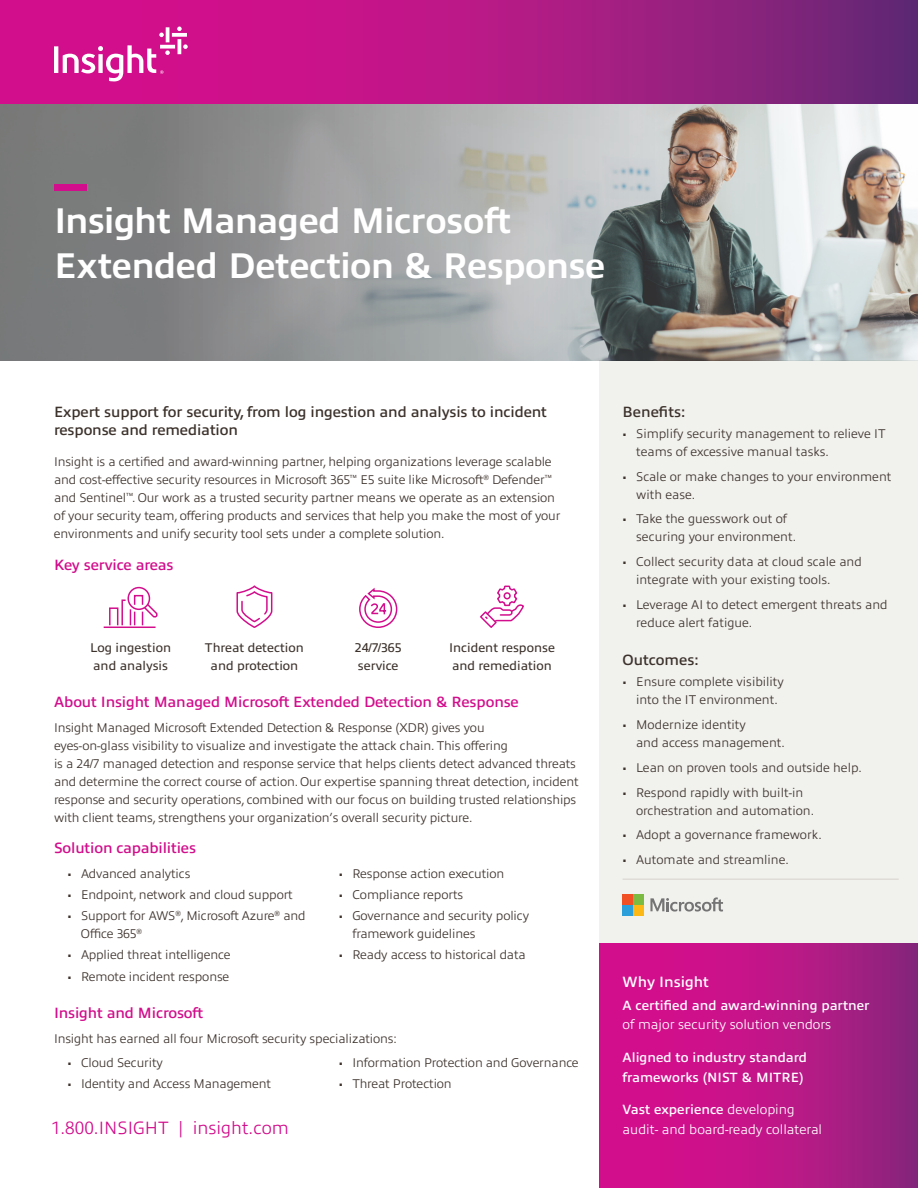
<style>
.page{position:relative;width:918px;height:1188px;background:#fff}
.page>*{position:absolute;margin:0;border:0;box-sizing:border-box;transform-origin:0 0}
.Sidebar_Header{font:700 36px/45px "Allumi Pro";letter-spacing:-.02em;color:#fff}
.Footer_Contact{font:300 18px "Allumi Pro";color:#d20e8c}
.t1{font:600 15px "Allumi Pro";letter-spacing:-.01em;color:#d20e8c}
.Teaser{font:600 15px/18px "Allumi Pro";letter-spacing:-.01em;color:#3d322c}
.Sidebar_Header-2{font:600 15px "Allumi Pro";color:#3d322c}
.Sidebar_Header-3{font:600 15px "Allumi Pro";color:#fff}
.Sidebar_Body{font:600 13.5px/19.5px "Allumi Pro";color:#fff}
.Sidebar_Body-2{font:300 13.5px/19.5px "Allumi Pro";color:#fff}
.Body{font:300 12.75px/18px "Allumi Pro";letter-spacing:-.01em;color:#3d322c}
.Body-2{font:12.75px/18px "Allumi Pro";color:#3d322c}
.s1{font-weight:300}
.s2{font-weight:600}
</style>
<div class="page">
<div style="left:599px;top:361px;width:319px;height:827px;background:#f1f1ee"></div>
<img style="left:784px;top:104px;width:134px;height:257px">
<svg style="left:0;top:104px;width:784px;height:257px;background:#959796"></svg>
<svg style="left:0;top:0;width:918px;height:104px;background:#ac1983"></svg>
<div style="left:54px;top:184px;width:33px;height:7px;background:#d20e8c"></div>
<svg style="left:236px;top:585px;width:37px;height:43px"></svg>
<hr style="left:104px;top:627px;width:52px;height:1px;background:#d20e8c">
<svg style="left:108px;top:586px;width:50px;height:41px"></svg>
<svg style="left:359px;top:587px;width:39px;height:41px"></svg>
<svg style="left:480px;top:585px;width:44px;height:43px"></svg>
<svg style="left:599px;top:944px;width:319px;height:244px;background:#ba1686"></svg>
<div style="left:623px;top:894px;width:10px;height:10px;background:#f05024"></div>
<div style="left:634px;top:894px;width:10px;height:10px;background:#7cbb42"></div>
<div style="left:623px;top:905px;width:10px;height:11px;background:#2a9fd9"></div>
<div style="left:634px;top:905px;width:10px;height:11px;background:#fcb814"></div>
<svg style="left:650px;top:897px;width:73px;height:15px"></svg>
<svg style="left:54px;top:27px;width:134px;height:54px"></svg>
<hr style="left:623px;top:879px;width:276px;height:1px;background:#d7d1ca">
<p class="Sidebar_Header" style="left:54px;top:195px;width:553px">Insight Managed Microsoft<br>Extended Detection &amp; Response</p>
<p class="Teaser" style="left:54px;top:401px;width:494px">Expert support for security, from log ingestion and analysis to incident response and remediation</p>
<p class="Body" style="left:54px;top:452px;width:508px">Insight is a certified and award-winning partner, helping organizations leverage scalable and cost-effective security resources in Microsoft 365<sup>™</sup> E5 suite like Microsoft<sup>®</sup> Defender<sup>™ </sup>and Sentinel<sup>™</sup>. Our work as a trusted security partner means we operate as an extension of your security team, offering products and services that help you make the most of your environments and unify security tool sets under a complete solution.</p>
<p class="t1" style="left:54px;top:554px;width:121px">Key service areas</p>
<p class="Body-2" style="left:90px;top:638px;width:82px">Log ingestion and analysis</p>
<p class="Body-2" style="left:205px;top:638px;width:100px;text-align:center">Threat detection and protection</p>
<p class="Body-2" style="left:355px;top:638px;width:48px">24/7/365 service</p>
<p class="Body-2" style="left:449px;top:638px;width:108px">Incident response and remediation</p>
<p class="t1" style="left:54px;top:691px;width:466px">About Insight Managed Microsoft Extended Detection &amp; Response</p>
<p class="Body" style="left:54px;top:717px;width:526px">Insight Managed Microsoft Extended Detection &amp; Response (XDR) gives you<br>eyes-on-glass visibility to visualize and investigate the attack chain. This offering<br>is a 24/7 managed detection and response service that helps clients detect advanced threats and determine the correct course of action. Our expertise spanning threat detection, incident response and security operations, combined with our focus on building trusted relationships with client teams, strengthens your organization’s overall security picture.</p>
<p class="t1" style="left:54px;top:837px;width:144px">Solution capabilities</p>
<p class="Body" style="left:68px;top:863px;width:124px">• Advanced analytics</p>
<p class="Body" style="left:68px;top:884px;width:227px">• Endpoint, network and cloud support</p>
<p class="Body" style="left:81px;top:906px;width:226px;text-indent:-13px">• Support for AWS<sup>®</sup>, Microsoft Azure<sup>®</sup> and<br>Office 365<sup>®</sup></p>
<p class="Body" style="left:68px;top:945px;width:164px">• Applied threat intelligence</p>
<p class="Body" style="left:68px;top:966px;width:163px">• Remote incident response</p>
<p class="Body" style="left:339px;top:863px;width:167px">• Response action execution</p>
<p class="Body" style="left:339px;top:884px;width:126px">• Compliance reports</p>
<p class="Body" style="left:352px;top:906px;width:178px;text-indent:-14px">• Governance and security policy framework guidelines</p>
<p class="Body" style="left:339px;top:945px;width:188px">• Ready access to historical data</p>
<p class="t1" style="left:54px;top:1002px;width:151px">Insight and Microsoft</p>
<p class="Body" style="left:54px;top:1028px;width:344px">Insight has earned all four Microsoft security specializations:</p>
<p class="Body" style="left:68px;top:1053px;width:97px">• Cloud Security</p>
<p class="Body" style="left:68px;top:1074px;width:205px">• Identity and Access Management</p>
<p class="Body" style="left:339px;top:1053px;width:241px">• Information Protection and Governance</p>
<p class="Body" style="left:339px;top:1074px;width:114px">• Threat Protection</p>
<p class="Footer_Contact" style="left:51px;top:1114px;width:239px">1.800.INSIGHT | insight.com</p>
<p class="Sidebar_Header-2" style="left:623px;top:401px;width:64px">Benefits:</p>
<p class="Body" style="left:636px;top:424px;width:251px;text-indent:-14px">• Simplify security management to relieve IT teams of excessive manual tasks.</p>
<p class="Body" style="left:636px;top:466px;width:257px;text-indent:-14px">• Scale or make changes to your environment with ease.</p>
<p class="Body" style="left:636px;top:509px;width:161px;text-indent:-14px">• Take the guesswork out of securing your environment.</p>
<p class="Body" style="left:636px;top:552px;width:227px;text-indent:-14px">• Collect security data at cloud scale and integrate with your existing tools.</p>
<p class="Body" style="left:636px;top:595px;width:253px;text-indent:-14px">• Leverage AI to detect emergent threats and reduce alert fatigue.</p>
<p class="Sidebar_Header-2" style="left:623px;top:649px;width:78px">Outcomes:</p>
<p class="Body" style="left:623px;top:672px;width:163px;text-align:center">• Ensure complete visibility into the IT environment.</p>
<p class="Body" style="left:636px;top:715px;width:150px;text-indent:-14px">• Modernize identity<br>and access management.</p>
<p class="Body" style="left:623px;top:758px;width:241px">• Lean on proven tools and outside help.</p>
<p class="Body" style="left:636px;top:782px;width:180px;text-indent:-14px">• Respond rapidly with built-in orchestration and automation.</p>
<p class="Body" style="left:623px;top:825px;width:201px">• Adopt a governance framework.</p>
<p class="Body" style="left:623px;top:850px;width:168px">• Automate and streamline.</p>
<p class="Sidebar_Header-3" style="left:623px;top:971px;width:88px">Why Insight</p>
<p class="Sidebar_Body" style="left:623px;top:994px;width:249px">A certified and award-winning partner <span class="s1">of major security solution vendors</span></p>
<p class="Sidebar_Body" style="left:623px;top:1046px;width:186px">Aligned to industry standard frameworks (NIST &amp; MITRE)</p>
<p class="Sidebar_Body-2" style="left:623px;top:1099px;width:201px"><span class="s2">Vast experience</span> developing audit- and board-ready collateral</p>
</div>
